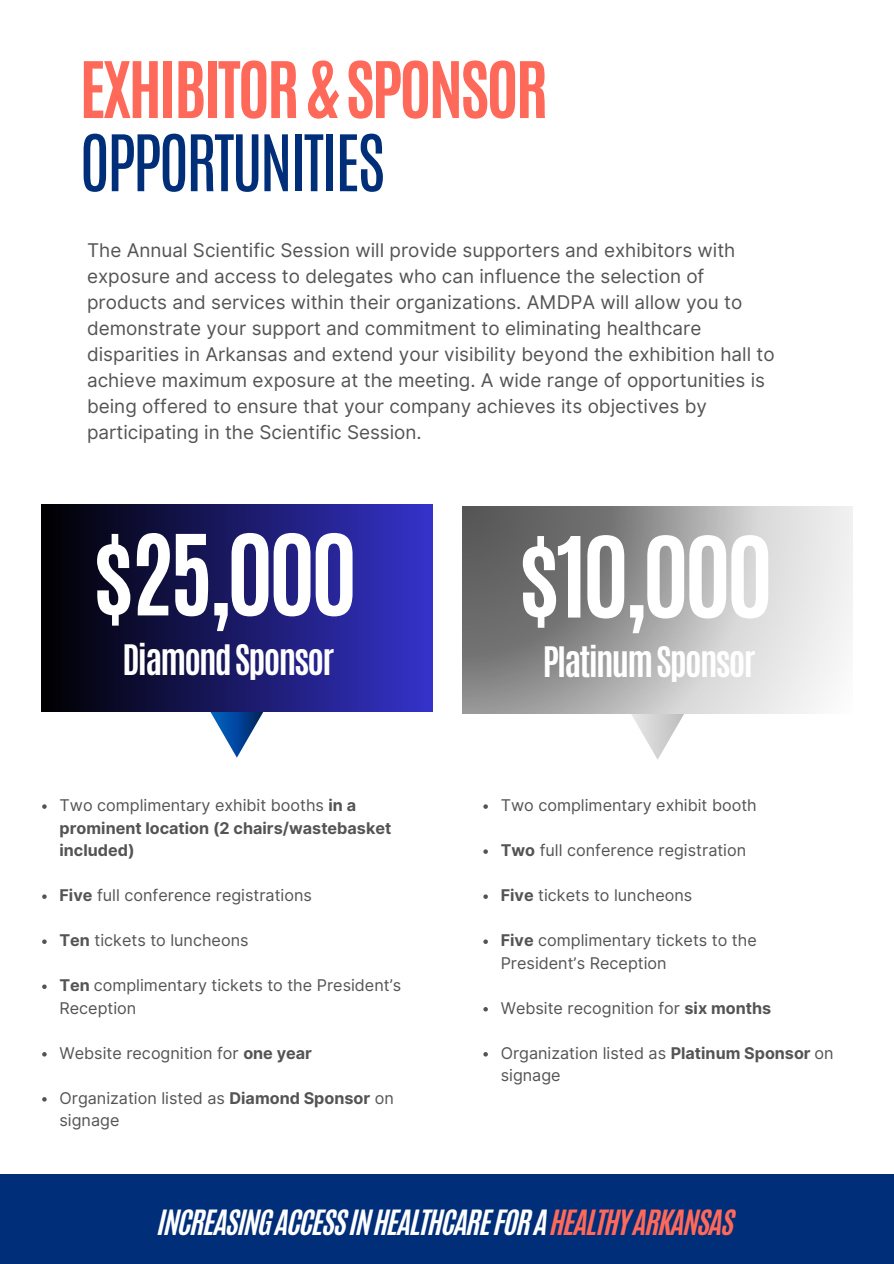
<style>
.page{position:relative;width:894px;height:1264px;background:#fff}
.page>*{position:absolute;margin:0;border:0;box-sizing:border-box;transform-origin:0 0}
.t1{font:700 94.8px "Antonio";letter-spacing:-.05em;color:#fff}
.t2{font:700 66.15px/73.2px "Antonio";letter-spacing:-.045em;color:#ff695a}
.t3{font:700 35.1px "Antonio";letter-spacing:-.05em;color:#fff}
.t4{font:29.1px "CA Generated";letter-spacing:-.045em;color:#fff}
.t5{font:18.9px/26px "Inter";color:#545454}
.t6{font:16.2px/22.5px "Inter";color:#545454}
.t7{font:700 16.2px/22.5px "Inter";color:#545454}
.s1{font-weight:400;color:#012e78}
.s2{font-weight:400}
.s3{font-weight:700}
.s4{color:#ff695a}
</style>
<div class="page">
<svg style="left:183px;top:711px;width:107px;height:46px"></svg>
<div style="left:41px;top:504px;width:391px;height:207px;background:linear-gradient(to right,#000,#3532cb)"></div>
<svg style="left:42px;top:804px;width:5px;height:4px"></svg>
<svg style="left:42px;top:894px;width:5px;height:4px"></svg>
<svg style="left:42px;top:939px;width:5px;height:5px"></svg>
<svg style="left:42px;top:984px;width:5px;height:5px"></svg>
<svg style="left:42px;top:1052px;width:5px;height:4px"></svg>
<svg style="left:42px;top:1097px;width:5px;height:4px"></svg>
<svg style="left:604px;top:713px;width:106px;height:46px"></svg>
<svg style="left:462px;top:506px;width:390px;height:207px;background:#a9a9a9"></svg>
<svg style="left:483px;top:804px;width:4px;height:4px"></svg>
<svg style="left:483px;top:849px;width:4px;height:4px"></svg>
<svg style="left:483px;top:894px;width:4px;height:4px"></svg>
<svg style="left:483px;top:939px;width:4px;height:5px"></svg>
<svg style="left:483px;top:1007px;width:4px;height:4px"></svg>
<svg style="left:483px;top:1052px;width:4px;height:4px"></svg>
<div style="left:0;top:1174px;width:893px;height:89px;background:#012e78"></div>
<h2 class="t2" style="left:80px;top:53px;width:470px">EXHIBITOR&amp;SPONSOR<br><span class="s1">OPPORTUNITIES</span></h2>
<h5 class="t5" style="left:87px;top:237px;width:688px">The Annual Scientific Session will provide supporters and exhibitors with exposure and access to delegates who can influence the selection of products and services within their organizations. AMDPA will allow you to demonstrate your support and commitment to eliminating healthcare disparities in Arkansas and extend your visibility beyond the exhibition hall to achieve maximum exposure at the meeting. A wide range of opportunities is being offered to ensure that your company achieves its objectives by participating in the Scientific Session.</h5>
<p class="t1" style="left:93px;top:507px;width:266px">$25,000</p>
<p class="t3" style="left:122px;top:634px;width:213px">DiamondSponsor</p>
<h3 class="t7" style="left:59px;top:794px;width:333px"><span class="s2">Two complimentary exhibit booths</span> in a prominent location (2 chairs/wastebasket included)</h3>
<h3 class="t6" style="left:59px;top:884px;width:254px"><span class="s3">Five</span> full conference registrations</h3>
<h1 class="t6" style="left:59px;top:929px;width:190px"><span class="s3">Ten</span> tickets to luncheons</h1>
<h1 class="t6" style="left:59px;top:974px;width:343px"><span class="s3">Ten</span> complimentary tickets to the President’s<br>Reception</h1>
<p class="t6" style="left:59px;top:1041px;width:254px">Website recognition for <span class="s3">one year</span></p>
<p class="t6" style="left:59px;top:1086px;width:336px">Organization listed as <span class="s3">Diamond Sponsor</span> on signage</p>
<p class="t1" style="left:519px;top:509px;width:256px">$10,000</p>
<p class="t3" style="left:542px;top:636px;width:214px">PlatinumSponsor</p>
<p class="t6" style="left:500px;top:794px;width:257px">Two complimentary exhibit booth</p>
<p class="t6" style="left:500px;top:839px;width:247px"><span class="s3">Two</span> full conference registration</p>
<p class="t6" style="left:500px;top:884px;width:193px"><span class="s3">Five</span> tickets to luncheons</p>
<p class="t6" style="left:500px;top:929px;width:257px"><span class="s3">Five</span> complimentary tickets to the<br>President’s Reception</p>
<p class="t6" style="left:500px;top:996px;width:272px">Website recognition for <span class="s3">six months</span></p>
<p class="t6" style="left:500px;top:1041px;width:334px">Organization listed as <span class="s3">Platinum Sponsor</span> on signage</p>
<h4 class="t4" style="left:158px;top:1201px;width:578px">INCREASINGACCESSINHEALTHCAREFORA<span class="s4">HEALTHYARKANSAS</span></h4>
</div>
